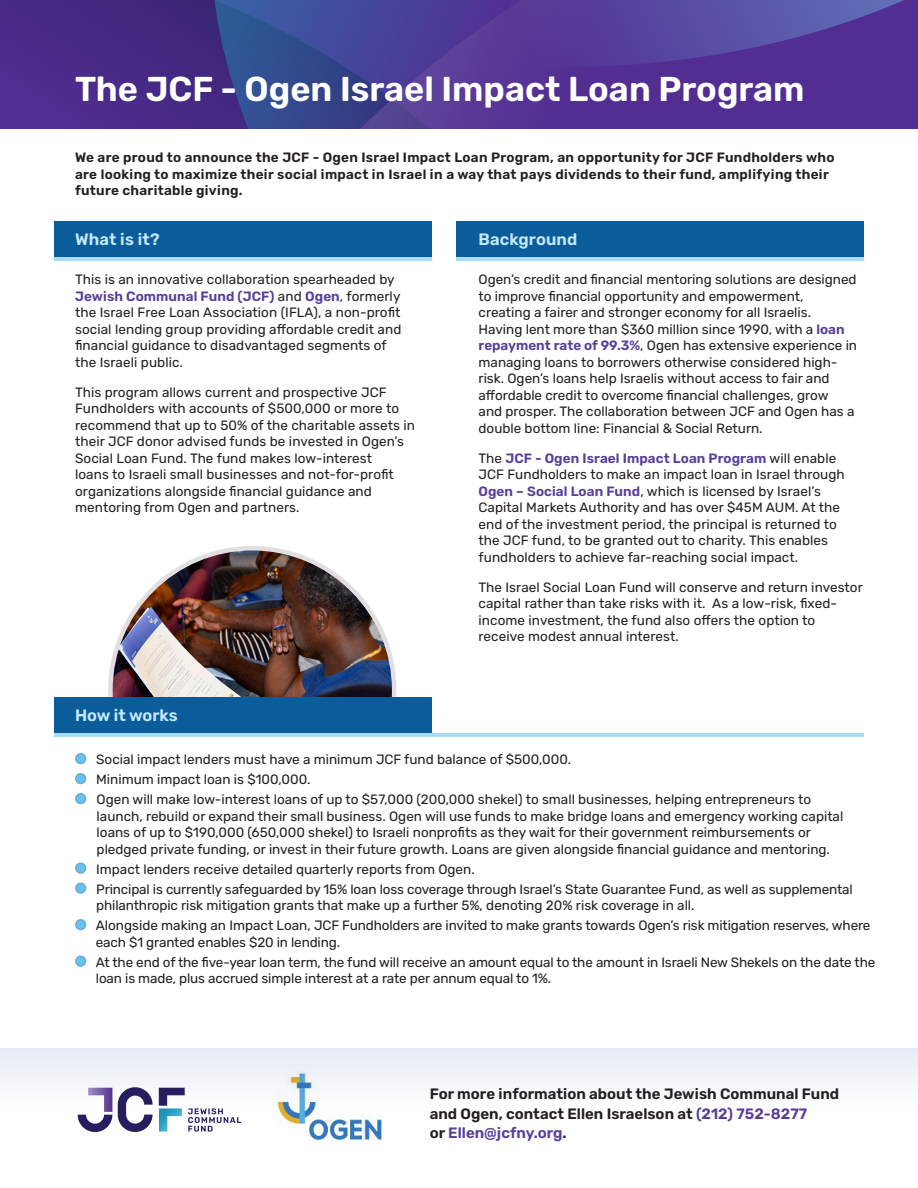
<style>
.page{position:relative;width:918px;height:1188px;background:#fff}
.page>*{position:absolute;margin:0;border:0;box-sizing:border-box;transform-origin:0 0}
.t1{font:600 34.5px "Rubik";color:#fff}
.t2{font:600 16.5px "Rubik";letter-spacing:.005em;color:#c4e9f9}
.t3{font:600 15px/19.5px "Rubik";color:#231f20}
.m_180704861612397295{font:13.5px/16.5px "Rubik";color:#231f20}
.t4{font:600 13.5px/16.2px "Rubik";letter-spacing:.02em;color:#231f20}
.s1{font-weight:600;color:#593e99}
.s2{color:#593e99}
</style>
<div class="page">
<img style="left:112px;top:550px;width:282px;height:147px">
<svg style="left:0;top:0;width:918px;height:129px;background:#4c3892"></svg>
<div style="left:54px;top:697px;width:378px;height:36px;background:#0b5c9b"></div>
<hr style="left:54px;top:733px;width:810px;height:4px;background:#a6def6">
<div style="left:55px;top:221px;width:377px;height:37px;background:#0b5c9b"></div>
<hr style="left:55px;top:258px;width:377px;height:3px;background:#a6def6">
<div style="left:456px;top:221px;width:408px;height:37px;background:#0b5c9b"></div>
<hr style="left:456px;top:258px;width:408px;height:3px;background:#a6def6">
<div style="left:76px;top:754px;width:10px;height:9px;background:#67c3ec;border-radius:50%"></div>
<div style="left:75px;top:753px;width:11px;height:11px;border:2px solid #6ea9da;border-radius:50%"></div>
<div style="left:76px;top:774px;width:10px;height:9px;background:#67c3ec;border-radius:50%"></div>
<div style="left:75px;top:773px;width:11px;height:11px;border:2px solid #6ea9da;border-radius:50%"></div>
<div style="left:76px;top:794px;width:10px;height:9px;background:#67c3ec;border-radius:50%"></div>
<div style="left:75px;top:793px;width:11px;height:11px;border:2px solid #6ea9da;border-radius:50%"></div>
<div style="left:76px;top:863px;width:10px;height:10px;background:#67c3ec;border-radius:50%"></div>
<div style="left:75px;top:863px;width:11px;height:11px;border:2px solid #6ea9da;border-radius:50%"></div>
<div style="left:76px;top:883px;width:10px;height:10px;background:#67c3ec;border-radius:50%"></div>
<div style="left:75px;top:883px;width:11px;height:11px;border:2px solid #6ea9da;border-radius:50%"></div>
<div style="left:76px;top:920px;width:10px;height:10px;background:#67c3ec;border-radius:50%"></div>
<div style="left:75px;top:919px;width:11px;height:11px;border:2px solid #6ea9da;border-radius:50%"></div>
<div style="left:76px;top:956px;width:10px;height:10px;background:#67c3ec;border-radius:50%"></div>
<div style="left:75px;top:956px;width:11px;height:11px;border:2px solid #6ea9da;border-radius:50%"></div>
<div style="left:0;top:1048px;width:918px;height:140px;background:linear-gradient(to bottom,#edf0f7,#fff)"></div>
<img style="left:277px;top:1072px;width:107px;height:69px">
<svg style="left:78px;top:1088px;width:34px;height:44px"></svg>
<svg style="left:118px;top:1087px;width:35px;height:45px"></svg>
<svg style="left:159px;top:1088px;width:82px;height:44px"></svg>
<p class="t1" style="left:75px;top:70px;width:731px">The JCF - Ogen Israel Impact Loan Program</p>
<p class="t4" style="left:75px;top:150px;width:761px">We are proud to announce the JCF - Ogen Israel Impact Loan Program, an opportunity for JCF Fundholders who are looking to maximize their social impact in Israel in a way that pays dividends to their fund, amplifying their future charitable giving.</p>
<p class="t2" style="left:75px;top:230px;width:86px">What is it?</p>
<p class="m_180704861612397295" style="left:75px;top:272px;width:328px">This is an innovative collaboration spearheaded by <span class="s1">Jewish Communal Fund (JCF)</span> and <span class="s1">Ogen</span>, formerly the Israel Free Loan Association (IFLA), a non-profit social lending group providing affordable credit and financial guidance to disadvantaged segments of the Israeli public.</p>
<p class="m_180704861612397295" style="left:75px;top:384px;width:341px">This program allows current and prospective JCF Fundholders with accounts of $500,000 or more to recommend that up to 50% of the charitable assets in their JCF donor advised funds be invested in Ogen’s Social Loan Fund. The fund makes low-interest<br>loans to Israeli small businesses and not-for-profit organizations alongside financial guidance and mentoring from Ogen and partners.</p>
<p class="t2" style="left:479px;top:230px;width:100px">Background</p>
<p class="m_180704861612397295" style="left:479px;top:272px;width:380px">Ogen’s credit and financial mentoring solutions are designed to improve financial opportunity and empowerment, creating a fairer and stronger economy for all Israelis.<br>Having lent more than $360 million since 1990, with a <span class="s1">loan repayment rate of 99.3%</span>, Ogen has extensive experience in managing loans to borrowers otherwise considered high&shy;risk. Ogen’s loans help Israelis without access to fair and affordable credit to overcome financial challenges, grow<br>and prosper. The collaboration between JCF and Ogen has a double bottom line: Financial &amp; Social Return.</p>
<p class="m_180704861612397295" style="left:479px;top:450px;width:368px">The <span class="s1">JCF - Ogen Israel Impact Loan Program</span> will enable JCF Fundholders to make an impact loan in Israel through <span class="s1">Ogen – Social Loan Fund</span>, which is licensed by Israel’s Capital Markets Authority and has over $45M AUM. At the end of the investment period, the principal is returned to the JCF fund, to be granted out to charity. This enables fundholders to achieve far-reaching social impact.</p>
<p class="m_180704861612397295" style="left:479px;top:579px;width:386px">The Israel Social Loan Fund will conserve and return investor capital rather than take risks with it. As a low-risk, fixed&shy;income investment, the fund also offers the option to receive modest annual interest.</p>
<p class="t2" style="left:75px;top:706px;width:104px">How it works</p>
<p class="m_180704861612397295" style="left:96px;top:752px;width:476px">Social impact lenders must have a minimum JCF fund balance of $500,000.</p>
<p class="m_180704861612397295" style="left:96px;top:772px;width:216px">Minimum impact loan is $100,000.</p>
<p class="m_180704861612397295" style="left:97px;top:792px;width:748px">Ogen will make low-interest loans of up to $57,000 (200,000 shekel) to small businesses, helping entrepreneurs to launch, rebuild or expand their small business. Ogen will use funds to make bridge loans and emergency working capital loans of up to $190,000 (650,000 shekel) to Israeli nonprofits as they wait for their government reimbursements or pledged private funding, or invest in their future growth. Loans are given alongside financial guidance and mentoring.</p>
<p class="m_180704861612397295" style="left:96px;top:861px;width:380px">Impact lenders receive detailed quarterly reports from Ogen.</p>
<p class="m_180704861612397295" style="left:96px;top:881px;width:758px">Principal is currently safeguarded by 15% loan loss coverage through Israel’s State Guarantee Fund, as well as supplemental philanthropic risk mitigation grants that make up a further 5%, denoting 20% risk coverage in all.</p>
<p class="m_180704861612397295" style="left:96px;top:918px;width:776px">Alongside making an Impact Loan, JCF Fundholders are invited to make grants towards Ogen’s risk mitigation reserves, where each $1 granted enables $20 in lending.</p>
<p class="m_180704861612397295" style="left:96px;top:954px;width:781px">At the end of the five-year loan term, the fund will receive an amount equal to the amount in Israeli New Shekels on the date the loan is made, plus accrued simple interest at a rate per annum equal to 1%.</p>
<p class="t3" style="left:430px;top:1085px;width:411px">For more information about the Jewish Communal Fund and Ogen, contact Ellen Israelson at <span class="s2">(212) 752-8277<br></span>or <span class="s2">Ellen@jcfny.org</span>.</p>
</div>
